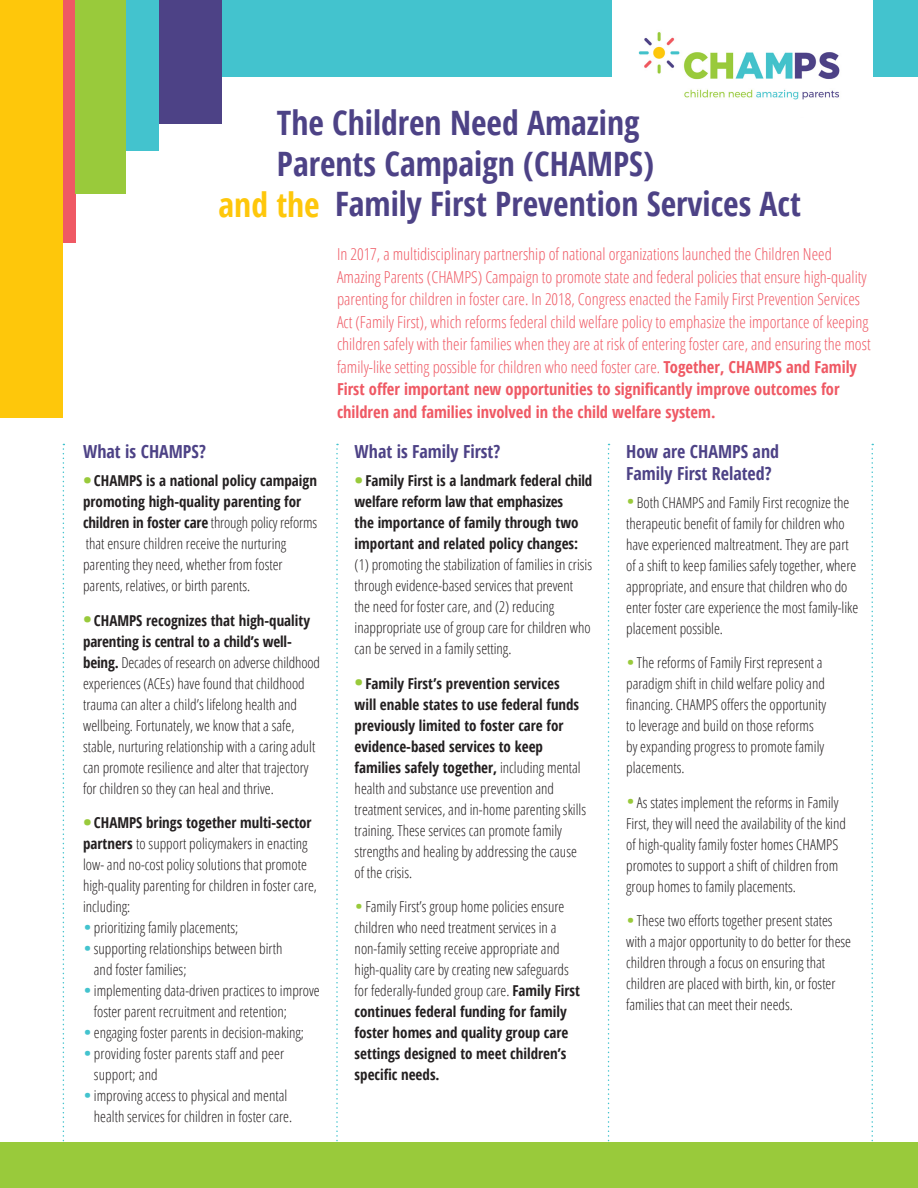
<style>
.page{position:relative;width:918px;height:1188px;background:#fff}
.page>*{position:absolute;margin:0;border:0;box-sizing:border-box;transform-origin:0 0}
.t1{font:700 condensed 33.6px/40.5px "Open Sans";color:#4d4286}
.t2{font:700 condensed 33.6px "Open Sans";color:#fec70b}
.Header_blue{font:700 condensed 18px/21.6px "Open Sans";color:#4d4286}
.t3{font:300 condensed 16.5px/22.5px "Open Sans";color:#ef5964}
.t4{font:300 condensed 15px/21px "Open Sans";color:#231f20}
.s1{font-weight:700;font-size:21px;color:#99ca3b}
.s2{font-weight:700}
.s3{font-size:21px;color:#43c3ce}
.s4{font-size:21px;color:#99ca3b}
</style>
<div class="page">
<div style="left:173px;top:0;width:745px;height:76px;background:#43c3ce"></div>
<div style="left:612px;top:0;width:261px;height:118px;background:#fff"></div>
<img style="left:638px;top:32px;width:202px;height:68px">
<svg style="left:63px;top:444px;width:1px;height:699px"></svg>
<svg style="left:336px;top:444px;width:2px;height:699px"></svg>
<svg style="left:608px;top:444px;width:2px;height:699px"></svg>
<svg style="left:872px;top:444px;width:1px;height:699px"></svg>
<div style="left:0;top:1143px;width:918px;height:45px;background:#99ca3b"></div>
<div style="left:0;top:0;width:63px;height:418px;background:#fec70b"></div>
<div style="left:63px;top:0;width:13px;height:243px;background:#ef5964"></div>
<div style="left:76px;top:0;width:50px;height:193px;background:#99ca3b"></div>
<div style="left:126px;top:0;width:33px;height:150px;background:#43c3ce"></div>
<div style="left:159px;top:0;width:62px;height:123px;background:#4d4286"></div>
<p class="t1" style="left:277px;top:102px;width:379px">The Children Need Amazing<br>Parents Campaign (CHAMPS)</p>
<p class="t2" style="left:219px;top:181px;width:103px">and the</p>
<p class="t1" style="left:335px;top:183px;width:467px">Family First Prevention Services Act</p>
<p class="Header_blue" style="left:83px;top:441px;width:124px">What is CHAMPS?</p>
<p class="t4" style="left:83px;top:470px;width:236px"><span class="s1">•</span> <span class="s2">CHAMPS is a national policy campaign promoting high-quality parenting for children in foster care</span> through policy reforms that ensure children receive the nurturing parenting they need, whether from foster parents, relatives, or birth parents.</p>
<p class="t4" style="left:83px;top:609px;width:239px"><span class="s1">•</span> <span class="s2">CHAMPS recognizes that high-quality parenting is central to a child’s well&shy;being.</span> Decades of research on adverse childhood experiences (ACEs) have found that childhood trauma can alter a child’s lifelong health and wellbeing. Fortunately, we know that a safe, stable, nurturing relationship with a caring adult can promote resilience and alter that trajectory for children so they can heal and thrive.</p>
<p class="t4" style="left:83px;top:812px;width:235px"><span class="s1">•</span> <span class="s2">CHAMPS brings together multi-sector partners</span> to support policymakers in enacting low- and no-cost policy solutions that promote high-quality parenting for children in foster care, including:</p>
<p class="t4" style="left:83px;top:917px;width:157px"><span class="s3">•</span>prioritizing family placements;</p>
<p class="t4" style="left:94px;top:938px;width:190px;text-indent:-11px"><span class="s3">•</span>supporting relationships between birth and foster families;</p>
<p class="t4" style="left:94px;top:980px;width:227px;text-indent:-11px"><span class="s3">•</span>implementing data-driven practices to improve foster parent recruitment and retention;</p>
<p class="t4" style="left:83px;top:1022px;width:222px"><span class="s3">•</span>engaging foster parents in decision-making;</p>
<p class="t4" style="left:94px;top:1043px;width:192px;text-indent:-11px"><span class="s3">•</span>providing foster parents staff and peer support; and</p>
<p class="t4" style="left:94px;top:1085px;width:200px;text-indent:-11px"><span class="s3">•</span>improving access to physical and mental health services for children in foster care.</p>
<p class="t3" style="left:337px;top:243px;width:535px">In 2017, a multidisciplinary partnership of national organizations launched the Children Need Amazing Parents (CHAMPS) Campaign to promote state and federal policies that ensure high-quality parenting for children in foster care. In 2018, Congress enacted the Family First Prevention Services Act (Family First), which reforms federal child welfare policy to emphasize the importance of keeping children safely with their families when they are at risk of entering foster care, and ensuring the most family-like setting possible for children who need foster care. <span class="s2">Together, CHAMPS and Family First offer important new opportunities to significantly improve outcomes for children and families involved in the child welfare system.</span></p>
<p class="Header_blue" style="left:355px;top:441px;width:147px">What is Family First?</p>
<p class="t4" style="left:355px;top:470px;width:239px"><span class="s1">•</span> <span class="s2">Family First is a landmark federal child welfare reform law that emphasizes<br>the importance of family through two important and related policy changes: </span>(1) promoting the stabilization of families in crisis through evidence-based services that prevent the need for foster care, and (2) reducing inappropriate use of group care for children who can be served in a family setting.</p>
<p class="t4" style="left:355px;top:672px;width:233px"><span class="s1">•</span> <span class="s2">Family First’s prevention services<br>will enable states to use federal funds previously limited to foster care for evidence-based services to keep families safely together,</span> including mental health and substance use prevention and treatment services, and in-home parenting skills training. These services can promote family strengths and healing by addressing the cause of the crisis.</p>
<p class="t4" style="left:355px;top:896px;width:227px"><span class="s4">•</span>Family First’s group home policies ensure children who need treatment services in a non-family setting receive appropriate and high-quality care by creating new safeguards for federally-funded group care. <span class="s2">Family First continues federal funding for family foster homes and quality group care settings designed to meet children’s specific needs.</span></p>
<p class="Header_blue" style="left:626px;top:441px;width:154px">How are CHAMPS and<br>Family First Related?</p>
<p class="t4" style="left:626px;top:491px;width:234px"><span class="s4">•</span>Both CHAMPS and Family First recognize the therapeutic benefit of family for children who have experienced maltreatment. They are part of a shift to keep families safely together, where appropriate, and ensure that children who do enter foster care experience the most family-like placement possible.</p>
<p class="t4" style="left:626px;top:652px;width:202px"><span class="s4">•</span>The reforms of Family First represent a paradigm shift in child welfare policy and financing. CHAMPS offers the opportunity to leverage and build on those reforms by expanding progress to promote family placements.</p>
<p class="t4" style="left:626px;top:791px;width:221px"><span class="s4">•</span>As states implement the reforms in Family First, they will need the availability of the kind of high-quality family foster homes CHAMPS promotes to support a shift of children from group homes to family placements.</p>
<p class="t4" style="left:626px;top:910px;width:227px"><span class="s4">•</span>These two efforts together present states with a major opportunity to do better for these children through a focus on ensuring that children are placed with birth, kin, or foster families that can meet their needs.</p>
</div>
